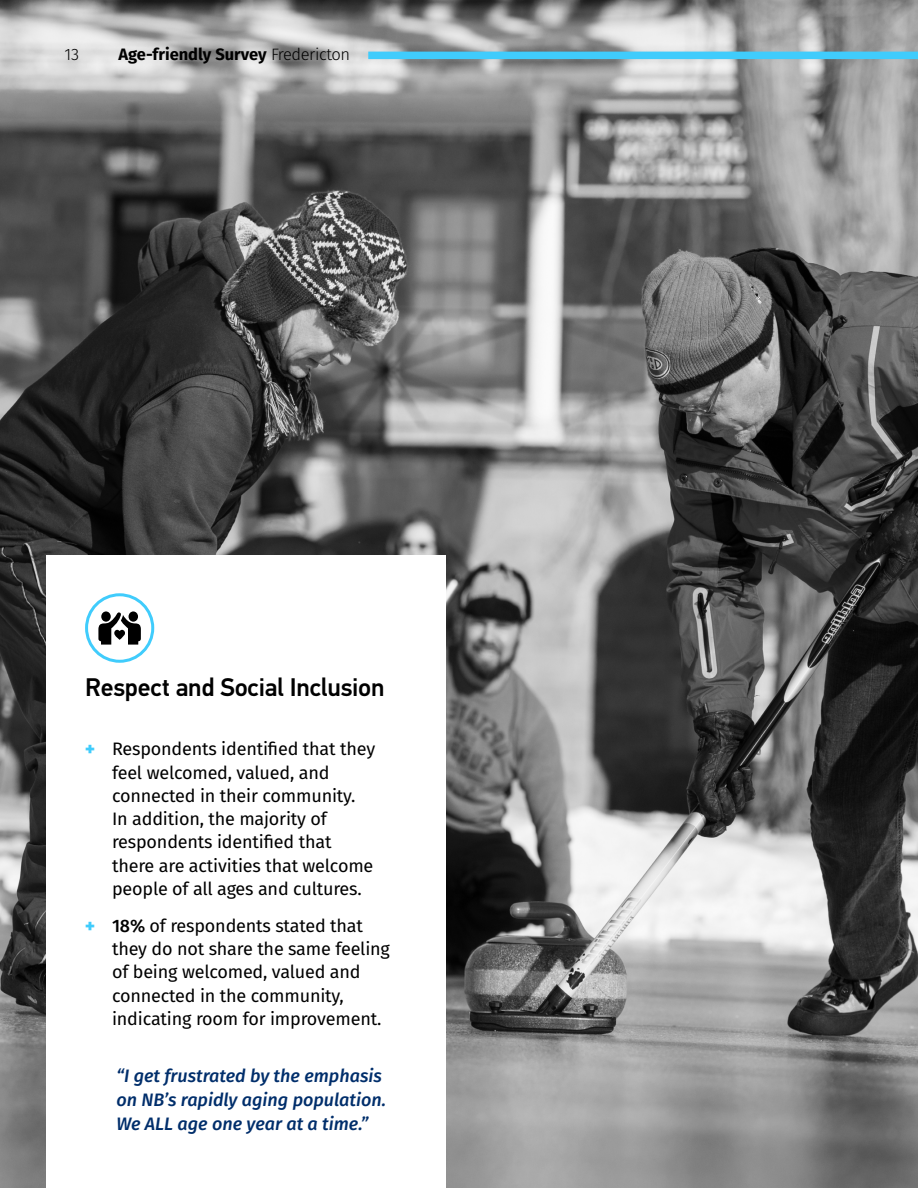
<style>
.page{position:relative;width:918px;height:1188px;background:#fff}
.page>*{position:absolute;margin:0;border:0;box-sizing:border-box;transform-origin:0 0}
.t1{font:500 25.5px "PF Din Text Pro";letter-spacing:-.01em;color:#000}
.t2{font:18px/23.2px "Fira Sans";letter-spacing:-.01em;color:#000}
.t3{font:italic 500 18px/24px "Fira Sans";color:#002e6b}
.t4{font:700 16.5px "Fira Sans";color:#000}
.t5{font:300 16.5px "Fira Sans";color:#000}
.s1{font-weight:300}
.s2{font-weight:800;color:#40ccfc}
.s3{font-weight:500}
</style>
<div class="page">
<img style="left:0;top:0;width:918px;height:1188px">
<div style="left:46px;top:555px;width:400px;height:633px;background:#fff"></div>
<div style="left:368px;top:52px;width:550px;height:7px;background:#40ccfc"></div>
<div style="left:85px;top:593px;width:69px;height:70px;border:3px solid #40ccfc;border-radius:50%"></div>
<svg style="left:98px;top:612px;width:43px;height:33px"></svg>
<p class="t5" style="left:64px;top:43px;width:16px">13</p>
<p class="t4" style="left:119px;top:41px;width:233px">Age-friendly Survey <span class="s1">Fredericton</span></p>
<h1 class="t1" style="left:85px;top:672px;width:301px">Respect and Social Inclusion</h1>
<p class="t2" style="left:112px;top:737px;width:265px;text-indent:-27px"><span class="s2">+</span> Respondents identified that they feel welcomed, valued, and connected in their community.<br>In addition, the majority of respondents identified that there are activities that welcome people of all ages and cultures.</p>
<p class="t2" style="left:112px;top:913px;width:279px;text-indent:-27px"><span class="s2">+</span> <span class="s3">18%</span> of respondents stated that they do not share the same feeling of being welcomed, valued and connected in the community, indicating room for improvement.</p>
<p class="t3" style="left:116px;top:1062px;width:271px">“I get frustrated by the emphasis on NB’s rapidly aging population.<br>We ALL age one year at a time.”</p>
</div>
